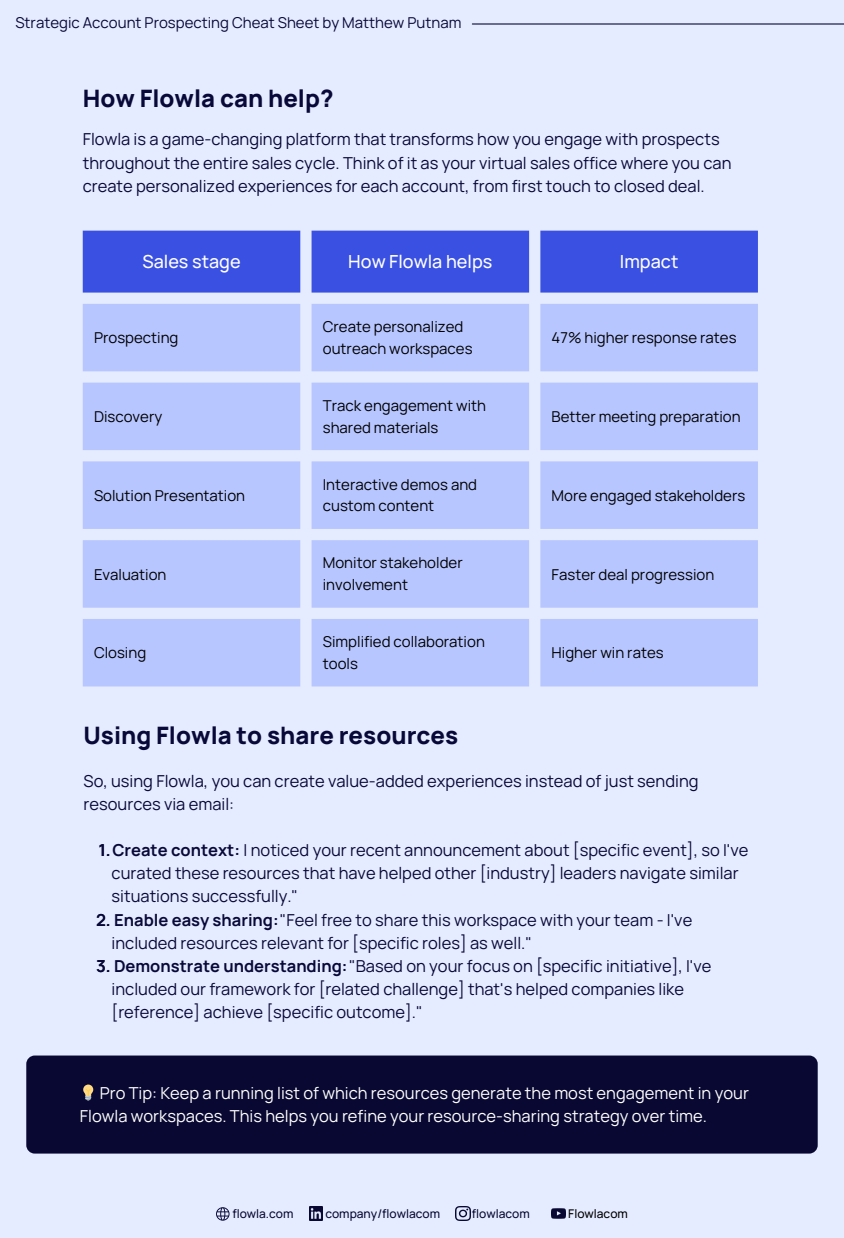
<style>
.page{position:relative;width:844px;height:1238px;background:#fff}
.page>*{position:absolute;margin:0;border:0;box-sizing:border-box;transform-origin:0 0}
.t1{font:800 24px "Manrope";color:#090939}
.t2{font:500 18px "Manrope";color:#fff}
.t3{font:16.5px/23.1px "Manrope";color:#090939}
.t4{font:16.5px/23.1px "Manrope";color:#fff}
.t5{font:15px/21.9px "Manrope";color:#000}
.t6{font:15px "Manrope";color:#090939}
.t7{font:500 12px "Manrope";color:#080832}
.t8{font:500 12px "Manrope";color:#000}
.s1{font-weight:700}
</style>
<div class="page">
<div style="left:0;top:0;width:844px;height:1237px;background:#e6ecff"></div>
<hr style="left:472px;top:23px;width:372px;height:2px;background:#090939">
<img style="left:456px;top:1206px;width:14px;height:14px">
<img style="left:551px;top:1208px;width:15px;height:11px">
<img style="left:309px;top:1206px;width:14px;height:14px">
<svg style="left:216px;top:1207px;width:13px;height:13px"></svg>
<div style="left:83px;top:231px;width:675px;height:61px;background:#3950e2"></div>
<svg style="left:83px;top:304px;width:675px;height:382px;background:#bdcbff"></svg>
<div style="left:26px;top:1055px;width:791px;height:98px;background:#080832;border-radius:8px"></div>
<h3 class="t6" style="left:15px;top:12px;width:447px">Strategic Account Prospecting Cheat Sheet by Matthew Putnam</h3>
<p class="t1" style="left:83px;top:82px;width:252px">How Flowla can help?</p>
<p class="t3" style="left:83px;top:128px;width:650px">Flowla is a game-changing platform that transforms how you engage with prospects throughout the entire sales cycle. Think of it as your virtual sales office where you can create personalized experiences for each account, from first touch to closed deal.</p>
<p class="t2" style="left:142px;top:249px;width:100px">Sales stage</p>
<p class="t2" style="left:348px;top:249px;width:146px">How Flowla helps</p>
<p class="t2" style="left:620px;top:249px;width:60px">Impact</p>
<p class="t5" style="left:94px;top:326px;width:86px">Prospecting</p>
<p class="t5" style="left:323px;top:315px;width:151px">Create personalized outreach workspaces</p>
<p class="t5" style="left:551px;top:326px;width:186px">47% higher response rates</p>
<p class="t5" style="left:94px;top:405px;width:70px">Discovery</p>
<p class="t5" style="left:323px;top:394px;width:165px">Track engagement with shared materials</p>
<p class="t5" style="left:551px;top:405px;width:190px">Better meeting preparation</p>
<p class="t5" style="left:94px;top:484px;width:153px">Solution Presentation</p>
<p class="t5" style="left:323px;top:473px;width:156px">Interactive demos and custom content</p>
<p class="t5" style="left:551px;top:484px;width:195px">More engaged stakeholders</p>
<p class="t5" style="left:94px;top:563px;width:74px">Evaluation</p>
<p class="t5" style="left:323px;top:551px;width:141px">Monitor stakeholder involvement</p>
<p class="t5" style="left:551px;top:563px;width:164px">Faster deal progression</p>
<h1 class="t5" style="left:94px;top:641px;width:54px">Closing</h1>
<h3 class="t5" style="left:323px;top:630px;width:164px">Simplified collaboration tools</h3>
<p class="t5" style="left:551px;top:641px;width:114px">Higher win rates</p>
<p class="t1" style="left:84px;top:719px;width:376px">Using Flowla to share resources</p>
<p class="t3" style="left:84px;top:769px;width:616px">So, using Flowla, you can create value-added experiences instead of just sending resources via email:</p>
<p class="t3" style="left:112px;top:838px;width:638px;text-indent:-13px"><span class="s1">1.Create context:</span> I noticed your recent announcement about [specific event], so I've curated these resources that have helped other [industry] leaders navigate similar situations successfully."</p>
<p class="t3" style="left:112px;top:907px;width:582px;text-indent:-16px"><span class="s1">2. Enable easy sharing:</span>"Feel free to share this workspace with your team - I've included resources relevant for [specific roles] as well."</p>
<h2 class="t3" style="left:112px;top:953px;width:601px;text-indent:-16px"><span class="s1">3. Demonstrate understanding:</span>"Based on your focus on [specific initiative], I've included our framework for [related challenge] that's helped companies like [reference] achieve [specific outcome]."</h2>
<p class="t4" style="left:80px;top:1081px;width:670px;text-indent:20px">Pro Tip: Keep a running list of which resources generate the most engagement in your<br>Flowla workspaces. This helps you refine your resource-sharing strategy over time.</p>
<h3 class="t7" style="left:232px;top:1205px;width:63px">flowla.com</h3>
<h1 class="t7" style="left:325px;top:1204px;width:116px">company/flowlacom</h1>
<p class="t7" style="left:472px;top:1204px;width:59px">flowlacom</p>
<p class="t8" style="left:568px;top:1204px;width:61px">Flowlacom</p>
</div>
